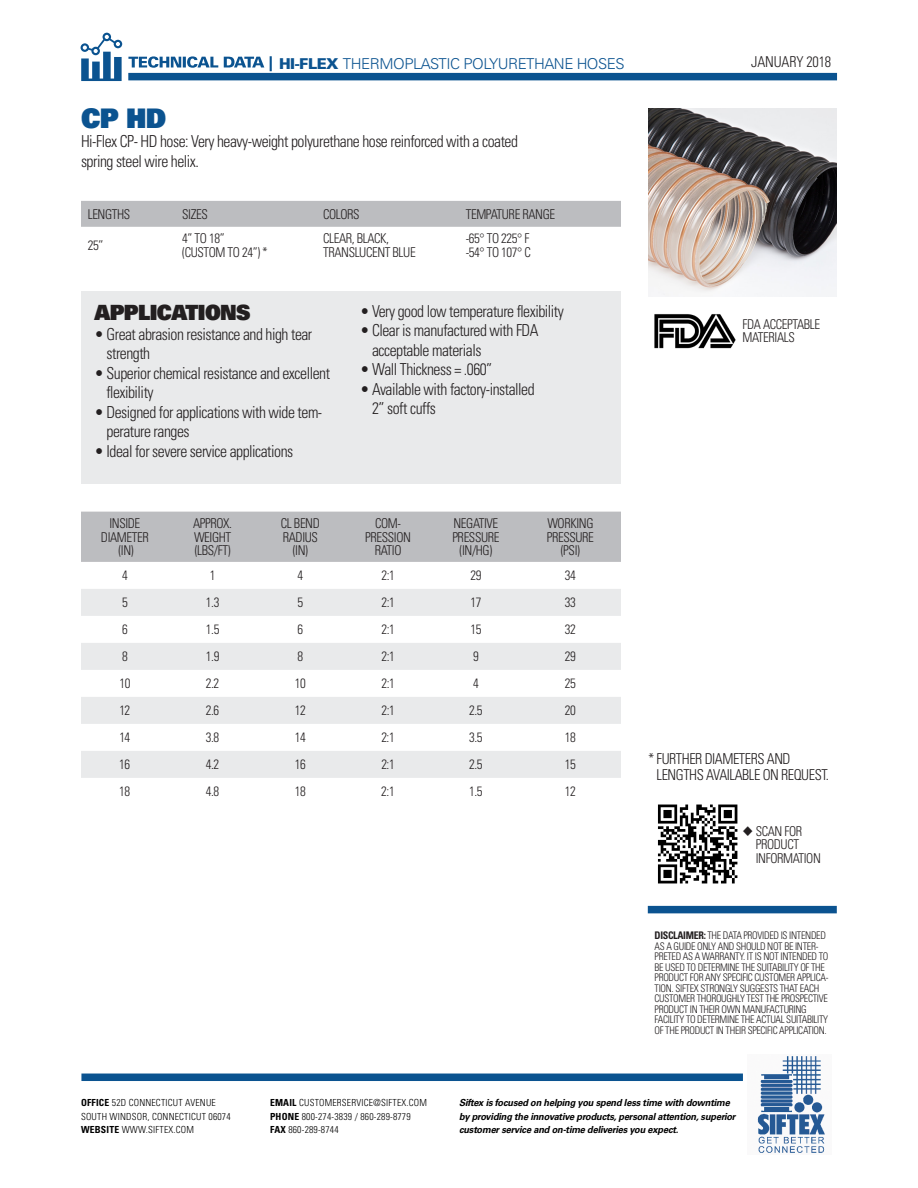
<style>
.page{position:relative;width:918px;height:1188px;background:#fff}
.page>*{position:absolute;margin:0;border:0;box-sizing:border-box;transform-origin:0 0}
.t1{font:27px "Univers LT Std X Black";color:#0b5390;scale:.95 1}
.t2{font:21px "Univers LT Std X Black";letter-spacing:-.03em;color:#231f20;scale:.95 1}
.t3{font:300 condensed 16.5px/19.5px "Univers LT Std";letter-spacing:-.03em;color:#231f20;scale:.95 1}
.t4{font:300 condensed 15px/16.5px "Univers LT Std";letter-spacing:-.03em;color:#231f20;scale:.95 1}
.t5{font:300 15px "Univers LT Std";letter-spacing:-.03em;color:#0b5390}
.t6{font:300 condensed 15px "Univers LT Std";letter-spacing:-.01em;color:#231f20;scale:.95 1}
.t7{font:300 condensed 13.5px/13.5px "Univers LT Std";letter-spacing:-.03em;color:#231f20;text-align:center;scale:.95 1}
.t8{font:300 condensed 10.5px/10.5px "Univers LT Std";letter-spacing:-.03em;color:#231f20;scale:.95 1}
.t9{font:italic 700 9.75px/13.5px "Univers LT Std";letter-spacing:-.02em;color:#000;scale:.95 1}
.t10{font:300 condensed 9.75px/13.5px "Univers LT Std";letter-spacing:.02em;color:#000}
.s1{font-weight:900}
.s2{font-weight:700}
</style>
<div class="page">
<div style="left:81px;top:1074px;width:662px;height:7px;background:#0b5390"></div>
<img style="left:757px;top:1056px;width:68px;height:97px">
<div style="left:648px;top:906px;width:189px;height:7px;background:#0b5390"></div>
<img style="left:657px;top:804px;width:81px;height:80px">
<div style="left:128px;top:73px;width:709px;height:7px;background:#0b5390"></div>
<svg style="left:128px;top:56px;width:144px;height:15px"></svg>
<svg style="left:81px;top:33px;width:41px;height:48px"></svg>
<div style="left:81px;top:512px;width:540px;height:50px;background:#bcbdc0"></div>
<svg style="left:81px;top:589px;width:540px;height:189px;fill:#e9eaeb"></svg>
<div style="left:81px;top:201px;width:540px;height:26px;background:#bcbdc0"></div>
<div style="left:81px;top:291px;width:540px;height:193px;background:#e9eaeb"></div>
<img style="left:648px;top:108px;width:189px;height:189px">
<img style="left:654px;top:314px;width:82px;height:35px">
<p class="t5" style="left:279px;top:55px;width:347px"><span class="s1">HI-FLEX</span> THERMOPLASTIC POLYURETHANE HOSES</p>
<p class="t1" style="left:81px;top:100px;width:91px">CP HD</p>
<p class="t3" style="left:81px;top:131px;width:462px">Hi-Flex CP- HD hose: Very heavy-weight polyurethane hose reinforced with a coated spring steel wire helix.</p>
<p class="t7" style="left:88px;top:207px;width:46px">LENGTHS</p>
<p class="t7" style="left:182px;top:207px;width:28px">SIZES</p>
<p class="t7" style="left:323px;top:207px;width:40px">COLORS</p>
<p class="t7" style="left:466px;top:207px;width:96px">TEMPATURE RANGE</p>
<p class="t7" style="left:88px;top:239px;width:18px">25’’</p>
<p class="t7" style="left:182px;top:232px;width:92px;text-align:left">4” TO 18” (CUSTOM TO 24”) *</p>
<p class="t7" style="left:323px;top:232px;width:71px">CLEAR, BLACK,</p>
<p class="t7" style="left:466px;top:232px;width:69px">-65° TO 225° F</p>
<p class="t7" style="left:466px;top:245px;width:70px">-54° TO 107° C</p>
<p class="t7" style="left:323px;top:245px;width:99px">TRANSLUCENT BLUE</p>
<p class="t2" style="left:94px;top:299px;width:166px">APPLICATIONS</p>
<p class="t3" style="left:107px;top:324px;width:218px;text-indent:-12px">• Great abrasion resistance and high tear strength</p>
<p class="t3" style="left:107px;top:363px;width:237px;text-indent:-12px">• Superior chemical resistance and excellent flexibility</p>
<p class="t3" style="left:107px;top:402px;width:229px;text-indent:-12px">• Designed for applications with wide tem&shy;perature ranges</p>
<p class="t3" style="left:94px;top:441px;width:211px">• Ideal for severe service applications</p>
<p class="t3" style="left:360px;top:301px;width:216px">• Very good low temperature flexibility</p>
<p class="t3" style="left:372px;top:321px;width:177px;text-indent:-12px">• Clear is manufactured with FDA acceptable materials</p>
<p class="t3" style="left:360px;top:360px;width:141px">• Wall Thickness = .060”</p>
<p class="t3" style="left:372px;top:379px;width:173px;text-indent:-12px">• Available with factory-installed<br>2” soft cuffs</p>
<p class="t7" style="left:101px;top:517px;width:52px">INSIDE<br>DIAMETER (IN)</p>
<p class="t7" style="left:193px;top:517px;width:43px;text-align:justify">APPROX.<br>WEIGHT (LBS/FT)</p>
<p class="t7" style="left:281px;top:517px;width:43px">CL BEND<br>RADIUS (IN)</p>
<p class="t7" style="left:365px;top:517px;width:50px">COM-<br>PRESSION<br>RATIO</p>
<p class="t7" style="left:452px;top:517px;width:51px">NEGATIVE<br>PRESSURE (IN/HG)</p>
<p class="t7" style="left:547px;top:517px;width:51px">WORKING<br>PRESSURE (PSI)</p>
<p class="t7" style="left:122px;top:569px;width:7px">4</p>
<p class="t7" style="left:210px;top:569px;width:7px">1</p>
<p class="t7" style="left:298px;top:569px;width:7px">4</p>
<p class="t7" style="left:381px;top:569px;width:16px">2:1</p>
<p class="t7" style="left:470px;top:569px;width:13px">29</p>
<p class="t7" style="left:565px;top:569px;width:13px">34</p>
<p class="t7" style="left:122px;top:596px;width:7px">5</p>
<p class="t7" style="left:206px;top:596px;width:16px">1.3</p>
<p class="t7" style="left:298px;top:596px;width:7px">5</p>
<p class="t7" style="left:381px;top:596px;width:16px">2:1</p>
<p class="t7" style="left:470px;top:596px;width:13px">17</p>
<p class="t7" style="left:565px;top:596px;width:13px">33</p>
<p class="t7" style="left:122px;top:623px;width:7px">6</p>
<p class="t7" style="left:206px;top:623px;width:16px">1.5</p>
<p class="t7" style="left:298px;top:623px;width:7px">6</p>
<p class="t7" style="left:381px;top:623px;width:16px">2:1</p>
<p class="t7" style="left:470px;top:623px;width:13px">15</p>
<p class="t7" style="left:565px;top:623px;width:13px">32</p>
<p class="t7" style="left:122px;top:650px;width:7px">8</p>
<p class="t7" style="left:206px;top:650px;width:16px">1.9</p>
<p class="t7" style="left:298px;top:650px;width:7px">8</p>
<p class="t7" style="left:381px;top:650px;width:16px">2:1</p>
<p class="t7" style="left:473px;top:650px;width:7px">9</p>
<p class="t7" style="left:565px;top:650px;width:13px">29</p>
<p class="t7" style="left:119px;top:677px;width:13px">10</p>
<p class="t7" style="left:206px;top:677px;width:16px">2.2</p>
<p class="t7" style="left:295px;top:677px;width:13px">10</p>
<p class="t7" style="left:381px;top:677px;width:16px">2:1</p>
<p class="t7" style="left:473px;top:677px;width:7px">4</p>
<p class="t7" style="left:565px;top:677px;width:13px">25</p>
<p class="t7" style="left:119px;top:704px;width:13px">12</p>
<p class="t7" style="left:206px;top:704px;width:16px">2.6</p>
<p class="t7" style="left:295px;top:704px;width:13px">12</p>
<p class="t7" style="left:381px;top:704px;width:16px">2:1</p>
<p class="t7" style="left:469px;top:704px;width:16px">2.5</p>
<p class="t7" style="left:565px;top:704px;width:13px">20</p>
<p class="t7" style="left:119px;top:731px;width:13px">14</p>
<p class="t7" style="left:206px;top:731px;width:16px">3.8</p>
<p class="t7" style="left:295px;top:731px;width:13px">14</p>
<p class="t7" style="left:381px;top:731px;width:16px">2:1</p>
<p class="t7" style="left:469px;top:731px;width:16px">3.5</p>
<p class="t7" style="left:565px;top:731px;width:13px">18</p>
<p class="t7" style="left:119px;top:758px;width:13px">16</p>
<p class="t7" style="left:206px;top:758px;width:16px">4.2</p>
<p class="t7" style="left:295px;top:758px;width:13px">16</p>
<p class="t7" style="left:381px;top:758px;width:16px">2:1</p>
<p class="t7" style="left:469px;top:758px;width:16px">2.5</p>
<p class="t7" style="left:565px;top:758px;width:13px">15</p>
<p class="t7" style="left:119px;top:785px;width:13px">18</p>
<p class="t7" style="left:206px;top:785px;width:16px">4.8</p>
<p class="t7" style="left:295px;top:785px;width:13px">18</p>
<p class="t7" style="left:381px;top:785px;width:16px">2:1</p>
<p class="t7" style="left:469px;top:785px;width:16px">1.5</p>
<p class="t7" style="left:565px;top:785px;width:13px">12</p>
<p class="t6" style="left:751px;top:53px;width:86px">JANUARY 2018</p>
<p class="t7" style="left:742px;top:317px;width:83px;text-align:left">FDA ACCEPTABLE<br>MATERIALS</p>
<p class="t4" style="left:657px;top:750px;width:183px;text-indent:-9px">* FURTHER DIAMETERS AND<br>LENGTHS AVAILABLE ON REQUEST.</p>
<p class="t7" style="left:756px;top:824px;width:70px;text-align:left">SCAN FOR<br>PRODUCT<br>INFORMATION</p>
<p class="t8" style="left:655px;top:930px;width:185px"><span class="s2">DISCLAIMER:</span> THE DATA PROVIDED IS INTENDED AS A GUIDE ONLY AND SHOULD NOT BE INTER-PRETED AS A WARRANTY. IT IS NOT INTENDED TO BE USED TO DETERMINE THE SUITABILITY OF THE PRODUCT FOR ANY SPECIFIC CUSTOMER APPLICA-TION. SIFTEX STRONGLY SUGGESTS THAT EACH CUSTOMER THOROUGHLY TEST THE PROSPECTIVE PRODUCT IN THEIR OWN MANUFACTURING FACILITY TO DETERMINE THE ACTUAL SUITABILITY OF THE PRODUCT IN THEIR SPECIFIC APPLICATION.</p>
<p class="t10" style="left:81px;top:1096px;width:151px"><span class="s2">OFFICE</span> 52D CONNECTICUT AVENUE<br>SOUTH WINDSOR, CONNECTICUT 06074<br><span class="s2">WEBSITE</span> WWW.SIFTEX.COM</p>
<p class="t10" style="left:270px;top:1096px;width:158px"><span class="s2">EMAIL</span> CUSTOMERSERVICE@SIFTEX.COM<br><span class="s2">PHONE</span> 800-274-3839 / 860-289-8779<br><span class="s2">FAX</span> 860-289-8744</p>
<p class="t9" style="left:459px;top:1096px;width:293px">Siftex is focused on helping you spend less time with downtime by providing the innovative products, personal attention, superior customer service and on-time deliveries you expect.</p>
</div>
